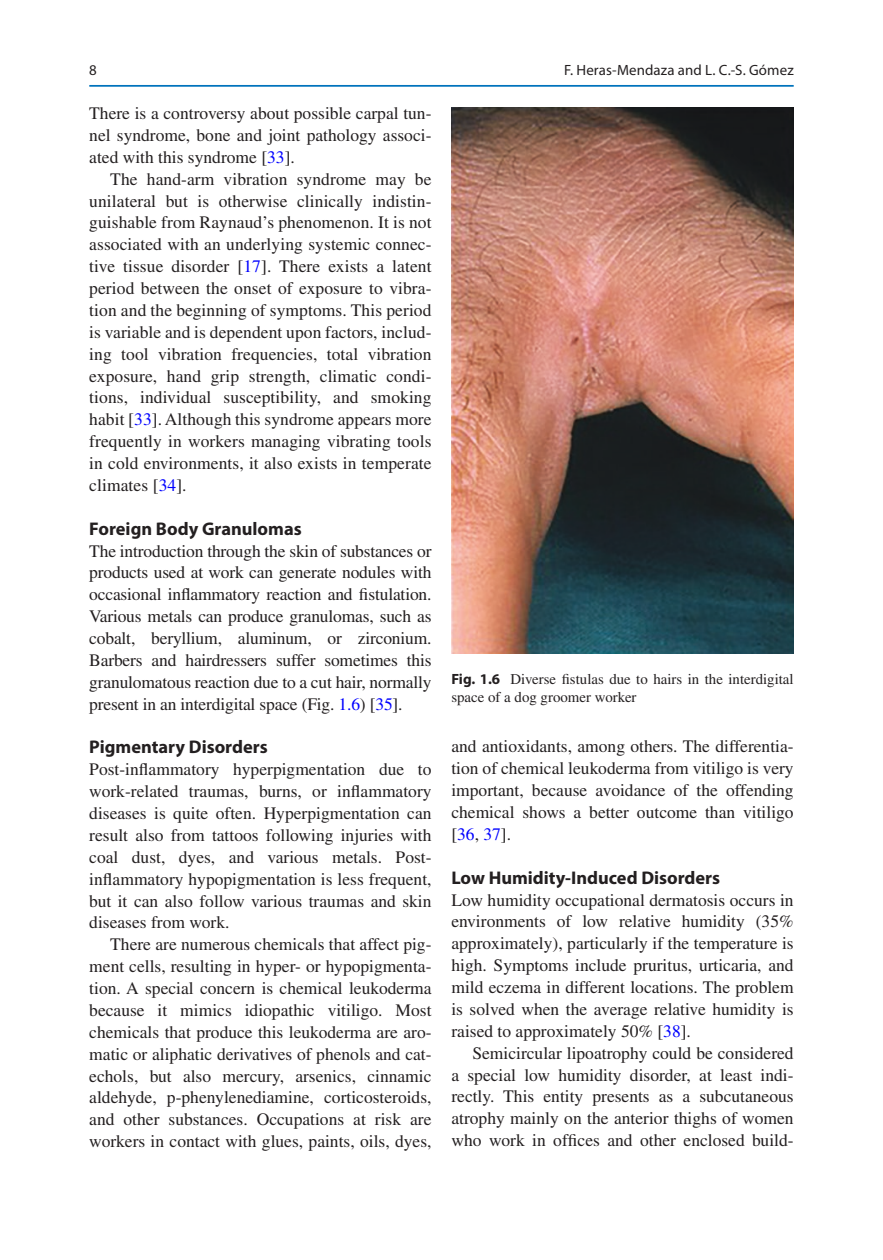
<style>
.page{position:relative;width:883px;height:1260px;background:#fff}
.page>*{position:absolute;margin:0;border:0;box-sizing:border-box;transform-origin:0 0}
._3_hd{font:700 18.38px "Myriad Pro";color:#231f20}
.Text{font:17.5px/21.9px "Times LT Std";color:#231f20;text-align:justify}
.Text_flush{font:17.5px/21.9px "Times LT Std";color:#231f20;text-align:justify}
.t1{font:14.88px/17.5px "Times LT Std";color:#231f20}
.t2{font:14.88px "Myriad Pro";letter-spacing:.01em;color:#231f20}
.s1{color:#00f}
.s2{font-family:"Myriad Pro";font-weight:700}
</style>
<div class="page">
<img style="left:451px;top:107px;width:343px;height:546px">
<hr style="left:89px;top:85px;width:705px;height:2px;background:#0073bc">
<p class="t2" style="left:89px;top:61px;width:9px">8</p>
<p class="Text_flush" style="left:89px;top:102px;width:344px">There is a controversy about possible carpal tun&shy;nel syndrome, bone and joint pathology associ&shy;ated with this syndrome [<span class="s1">33</span>].</p>
<p class="Text" style="left:89px;top:168px;width:344px;text-indent:21px">The hand-arm vibration syndrome may be unilateral but is otherwise clinically indistin&shy;guishable from Raynaud’s phenomenon. It is not associated with an underlying systemic connec&shy;tive tissue disorder [<span class="s1">17</span>]. There exists a latent period between the onset of exposure to vibra&shy;tion and the beginning of symptoms. This period is variable and is dependent upon factors, includ&shy;ing tool vibration frequencies, total vibration exposure, hand grip strength, climatic condi&shy;tions, individual susceptibility, and smoking habit [<span class="s1">33</span>]. Although this syndrome appears more frequently in workers managing vibrating tools in cold environments, it also exists in temperate climates [<span class="s1">34</span>].</p>
<h4 class="_3_hd" style="left:89px;top:516px;width:214px">Foreign Body Granulomas</h4>
<p class="Text_flush" style="left:89px;top:540px;width:344px">The introduction through the skin of substances or products used at work can generate nodules with occasional inflammatory reaction and fistulation.<br>Various metals can produce granulomas, such as cobalt, beryllium, aluminum, or zirconium.<br>Barbers and hairdressers suffer sometimes this granulomatous reaction due to a cut hair, normally present in an interdigital space (Fig. <span class="s1">1.6</span>) [<span class="s1">35</span>].</p>
<h4 class="_3_hd" style="left:89px;top:735px;width:180px">Pigmentary Disorders</h4>
<p class="Text_flush" style="left:89px;top:758px;width:344px">Post-inflammatory hyperpigmentation due to work-related traumas, burns, or inflammatory diseases is quite often. Hyperpigmentation can result also from tattoos following injuries with coal dust, dyes, and various metals. Post&shy;inflammatory hypopigmentation is less frequent, but it can also follow various traumas and skin diseases from work.</p>
<p class="Text" style="left:89px;top:933px;width:344px;text-indent:21px">There are numerous chemicals that affect pig&shy;ment cells, resulting in hyper- or hypopigmenta&shy;tion. A special concern is chemical leukoderma because it mimics idiopathic vitiligo. Most chemicals that produce this leukoderma are aro&shy;matic or aliphatic derivatives of phenols and cat&shy;echols, but also mercury, arsenics, cinnamic aldehyde, p-phenylenediamine, corticosteroids, and other substances. Occupations at risk are workers in contact with glues, paints, oils, dyes,</p>
<p class="t2" style="left:564px;top:61px;width:231px">F. Heras-Mendaza and L. C.-S. Gómez</p>
<p class="t1" style="left:451px;top:671px;width:344px"><span class="s2">Fig. 1.6</span> Diverse fistulas due to hairs in the interdigital space of a dog groomer worker</p>
<p class="Text" style="left:451px;top:736px;width:344px">and antioxidants, among others. The differentia&shy;tion of chemical leukoderma from vitiligo is very important, because avoidance of the offending chemical shows a better outcome than vitiligo [<span class="s1">36</span>, <span class="s1">37</span>].</p>
<h4 class="_3_hd" style="left:451px;top:865px;width:270px">Low Humidity-Induced Disorders</h4>
<p class="Text_flush" style="left:451px;top:889px;width:344px">Low humidity occupational dermatosis occurs in environments of low relative humidity (35% approximately), particularly if the temperature is high. Symptoms include pruritus, urticaria, and mild eczema in different locations. The problem is solved when the average relative humidity is raised to approximately 50% [<span class="s1">38</span>].</p>
<p class="Text" style="left:451px;top:1042px;width:344px;text-indent:21px">Semicircular lipoatrophy could be considered a special low humidity disorder, at least indi&shy;rectly. This entity presents as a subcutaneous atrophy mainly on the anterior thighs of women who work in offices and other enclosed build-</p>
</div>
